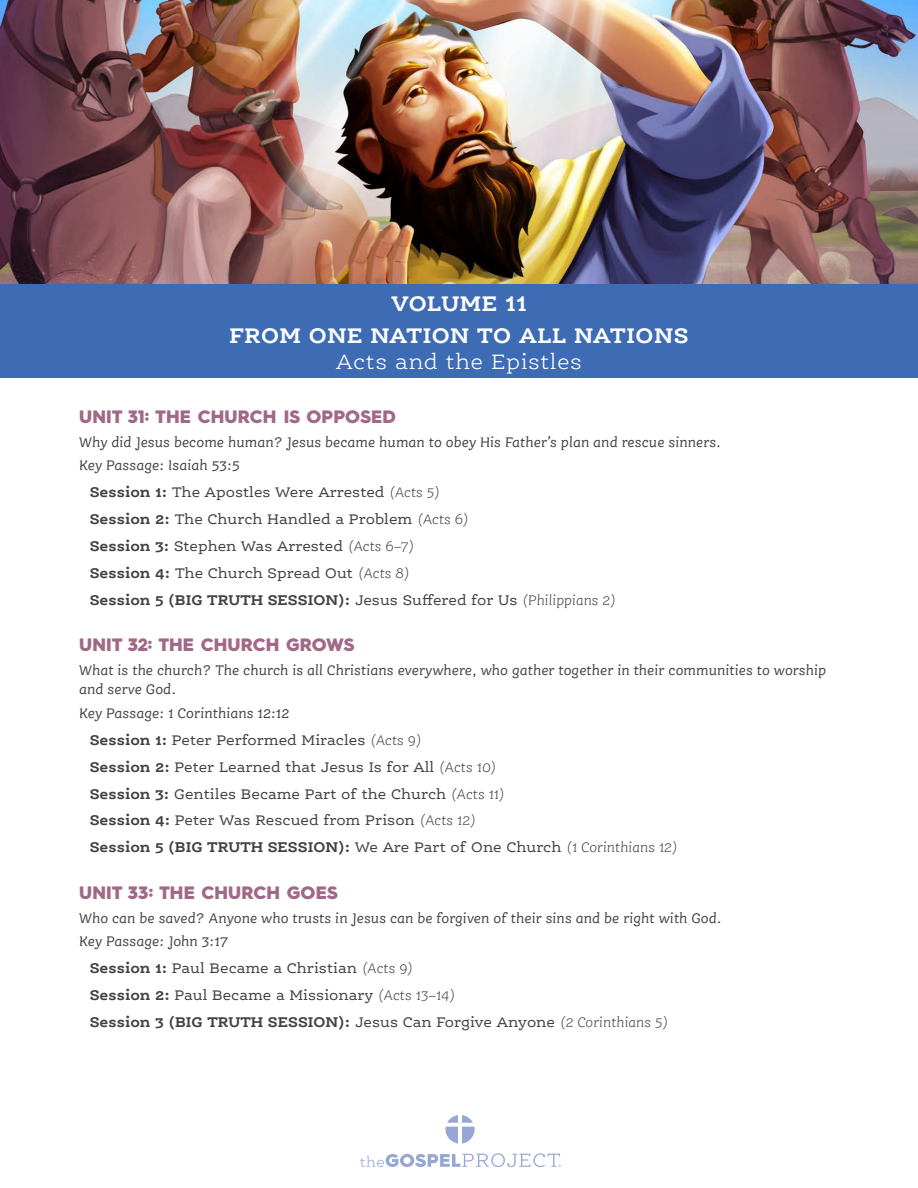
<style>
.page{position:relative;width:918px;height:1188px;background:#fff}
.page>*{position:absolute;margin:0;border:0;box-sizing:border-box;transform-origin:0 0}
.Volume_title{font:700 22.5px/26.1px "Ernestine Pro";letter-spacing:.025em;color:#fff;text-align:center}
.unit_title{font:900 18px "Hurme Geometric Sans 4";letter-spacing:.01em;color:#a06987}
.session{font:15px "Ernestine Pro";color:#414042}
.bpq_key_passage{font:italic 15px/19.5px "Ernestine Pro";color:#414042}
.session-2{font:700 15px "Ernestine Pro";color:#414042}
.s1{font-weight:300}
.s2{font-weight:700}
.s3{font-weight:300;font-style:italic}
.s4{font-weight:400}
</style>
<div class="page">
<svg style="left:446px;top:1115px;width:29px;height:29px"></svg>
<svg style="left:360px;top:1153px;width:201px;height:14px"></svg>
<img style="left:0;top:0;width:918px;height:284px">
<div style="left:0;top:284px;width:918px;height:94px;background:#3d6cb4"></div>
<p class="Volume_title" style="left:392px;top:290px;width:136px">VOLUME 11</p>
<p class="Volume_title" style="left:229px;top:322px;width:461px">FROM ONE NATION TO ALL NATIONS<br><span class="s1">Acts and the Epistles</span></p>
<p class="unit_title" style="left:79px;top:404px;width:318px">UNIT 31: THE CHURCH IS OPPOSED</p>
<p class="bpq_key_passage" style="left:79px;top:432px;width:643px">Why did Jesus become human? Jesus became human to obey His Father’s plan and rescue sinners.</p>
<p class="bpq_key_passage" style="left:79px;top:456px;width:162px">Key Passage: Isaiah 53:5</p>
<p class="session" style="left:90px;top:483px;width:352px"><span class="s2">Session 1:</span> The Apostles Were Arrested <span class="s3">(Acts 5)</span></p>
<p class="session" style="left:90px;top:510px;width:381px"><span class="s2">Session 2:</span> The Church Handled a Problem <span class="s3">(Acts 6)</span></p>
<p class="session" style="left:90px;top:537px;width:327px"><span class="s2">Session 3:</span> Stephen Was Arrested <span class="s3">(Acts 6–7)</span></p>
<p class="session" style="left:90px;top:564px;width:322px"><span class="s2">Session 4:</span> The Church Spread Out <span class="s3">(Acts 8)</span></p>
<p class="session-2" style="left:90px;top:590px;width:528px">Session 5 (BIG TRUTH SESSION): <span class="s4">Jesus Suffered for Us</span> <span class="s3">(Philippians 2)</span></p>
<p class="unit_title" style="left:79px;top:632px;width:277px">UNIT 32: THE CHURCH GROWS</p>
<p class="bpq_key_passage" style="left:79px;top:660px;width:749px">What is the church? The church is all Christians everywhere, who gather together in their communities to worship and serve God.</p>
<p class="bpq_key_passage" style="left:79px;top:703px;width:212px">Key Passage: 1 Corinthians 12:12</p>
<p class="session" style="left:90px;top:731px;width:334px"><span class="s2">Session 1:</span> Peter Performed Miracles <span class="s3">(Acts 9)</span></p>
<p class="session" style="left:90px;top:758px;width:409px"><span class="s2">Session 2:</span> Peter Learned that Jesus Is for All <span class="s3">(Acts 10)</span></p>
<p class="session" style="left:90px;top:785px;width:417px"><span class="s2">Session 3:</span> Gentiles Became Part of the Church <span class="s3">(Acts 11)</span></p>
<p class="session" style="left:90px;top:811px;width:388px"><span class="s2">Session 4:</span> Peter Was Rescued from Prison <span class="s3">(Acts 12)</span></p>
<p class="session-2" style="left:90px;top:838px;width:590px">Session 5 (BIG TRUTH SESSION): <span class="s4">We Are Part of One Church</span> <span class="s3">(1 Corinthians 12)</span></p>
<p class="unit_title" style="left:79px;top:880px;width:260px">UNIT 33: THE CHURCH GOES</p>
<p class="bpq_key_passage" style="left:79px;top:908px;width:644px">Who can be saved? Anyone who trusts in Jesus can be forgiven of their sins and be right with God.</p>
<p class="bpq_key_passage" style="left:79px;top:932px;width:150px">Key Passage: John 3:17</p>
<p class="session" style="left:90px;top:959px;width:325px"><span class="s2">Session 1:</span> Paul Became a Christian <span class="s3">(Acts 9)</span></p>
<p class="session" style="left:90px;top:986px;width:368px"><span class="s2">Session 2:</span> Paul Became a Missionary <span class="s3">(Acts 13–14)</span></p>
<p class="session-2" style="left:90px;top:1012px;width:581px">Session 3 (BIG TRUTH SESSION): <span class="s4">Jesus Can Forgive Anyone</span> <span class="s3">(2 Corinthians 5)</span></p>
</div>
